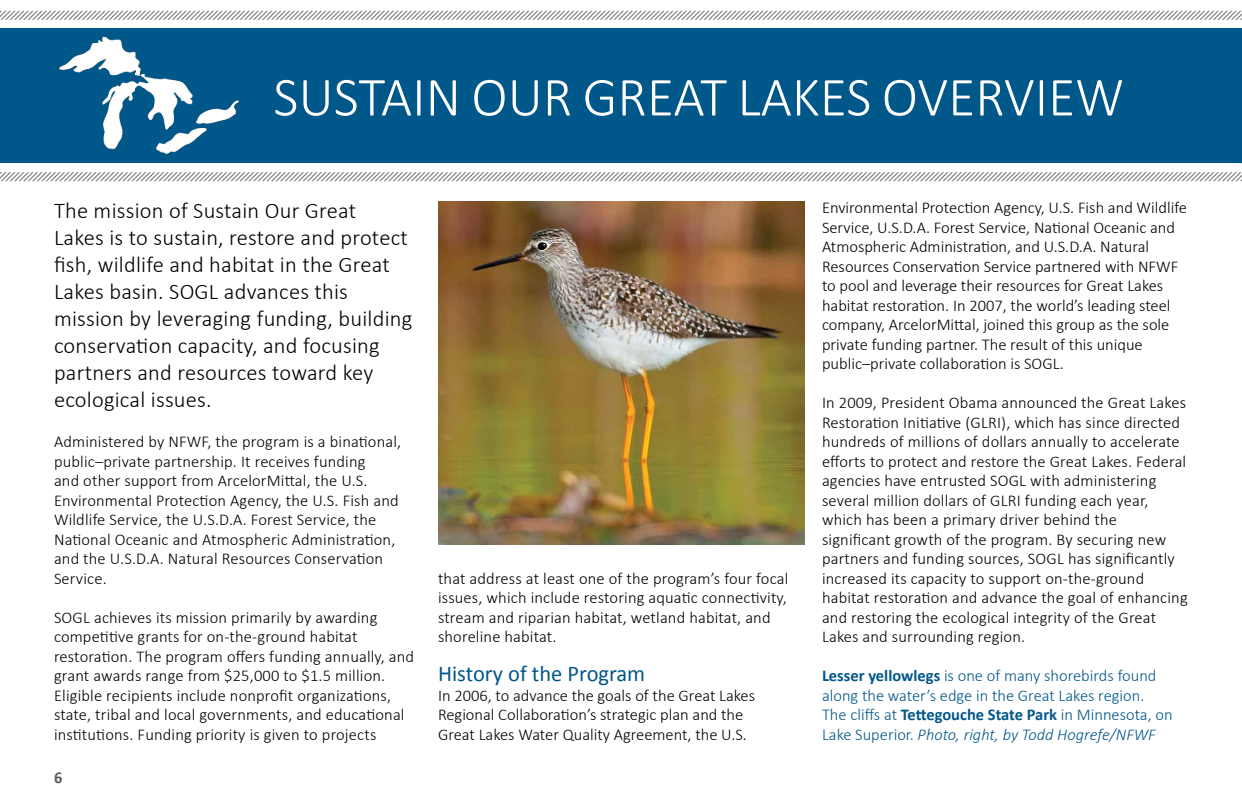
<style>
.page{position:relative;width:1242px;height:810px;background:#fff}
.page>*{position:absolute;margin:0;border:0;box-sizing:border-box;transform-origin:0 0}
.t1{font:300 55.5px "Calibri";color:#fff}
.t2{font:300 22.5px/27px "Calibri";letter-spacing:.01em;color:#000}
.t3{font:22.5px "Calibri";color:#005789}
.t4{font:300 16.5px/19.5px "Calibri";letter-spacing:.01em;color:#000}
.t5{font:300 16.5px/19.5px "Calibri";color:#005789}
.t6{font:700 16.5px "Calibri";color:#58595b}
.s1{font-weight:700}
.s2{font-style:italic}
</style>
<div class="page">
<div style="left:0;top:28px;width:1242px;height:136px;background:#005789"></div>
<svg style="left:0;top:10px;width:1242px;height:10px"></svg>
<svg style="left:0;top:172px;width:1242px;height:10px"></svg>
<img style="left:38px;top:36px;width:205px;height:128px">
<img style="left:438px;top:202px;width:366px;height:342px">
<h1 class="t1" style="left:273px;top:63px;width:52px">Sustain</h1>
<h1 class="t1" style="left:471px;top:63px;width:33px">our</h1>
<h1 class="t1" style="left:583px;top:63px;width:533px">great lakes overview</h1>
<p class="t2" style="left:54px;top:197px;width:360px">The mission of Sustain Our Great<br>Lakes is to sustain, restore and protect fish, wildlife and habitat in the Great Lakes basin. SOGL advances this mission by leveraging funding, building conservation capacity, and focusing partners and resources toward key ecological issues.</p>
<p class="t4" style="left:54px;top:432px;width:349px">Administered by NFWF, the program is a binational, public–private partnership. It receives funding<br>and other support from ArcelorMittal, the U.S.<br>Environmental Protection Agency, the U.S. Fish and Wildlife Service, the U.S.D.A. Forest Service, the National Oceanic and Atmospheric Administration, and the U.S.D.A. Natural Resources Conservation Service.</p>
<p class="t4" style="left:54px;top:607px;width:362px">SOGL achieves its mission primarily by awarding competitive grants for on-the-ground habitat restoration. The program offers funding annually, and grant awards range from $25,000 to $1.5 million.<br>Eligible recipients include nonprofit organizations, state, tribal and local governments, and educational institutions. Funding priority is given to projects</p>
<p class="t6" style="left:54px;top:767px;width:10px">6</p>
<p class="t4" style="left:438px;top:568px;width:352px">that address at least one of the program’s four focal issues, which include restoring aquatic connectivity, stream and riparian habitat, wetland habitat, and shoreline habitat.</p>
<h2 class="t3" style="left:438px;top:659px;width:209px">History of the Program</h2>
<p class="t4" style="left:438px;top:685px;width:319px">In 2006, to advance the goals of the Great Lakes<br>Regional Collaboration’s strategic plan and the<br>Great Lakes Water Quality Agreement, the U.S.</p>
<p class="t4" style="left:822px;top:198px;width:366px">Environmental Protection Agency, U.S. Fish and Wildlife Service, U.S.D.A. Forest Service, National Oceanic and Atmospheric Administration, and U.S.D.A. Natural Resources Conservation Service partnered with NFWF to pool and leverage their resources for Great Lakes habitat restoration. In 2007, the world’s leading steel company, ArcelorMittal, joined this group as the sole private funding partner. The result of this unique public–private collaboration is SOGL.</p>
<p class="t4" style="left:822px;top:393px;width:367px">In 2009, President Obama announced the Great Lakes Restoration Initiative (GLRI), which has since directed hundreds of millions of dollars annually to accelerate efforts to protect and restore the Great Lakes. Federal agencies have entrusted SOGL with administering several million dollars of GLRI funding each year, which has been a primary driver behind the significant growth of the program. By securing new partners and funding sources, SOGL has significantly increased its capacity to support on-the-ground habitat restoration and advance the goal of enhancing and restoring the ecological integrity of the Great Lakes and surrounding region.</p>
<p class="t5" style="left:822px;top:666px;width:352px"><span class="s1">Lesser yellowlegs</span> is one of many shorebirds found along the water’s edge in the Great Lakes region.<br>The cliffs at <span class="s1">Tettegouche State Park</span> in Minnesota, on Lake Superior. <span class="s2">Photo, right, by Todd Hogrefe/NFWF</span></p>
</div>
